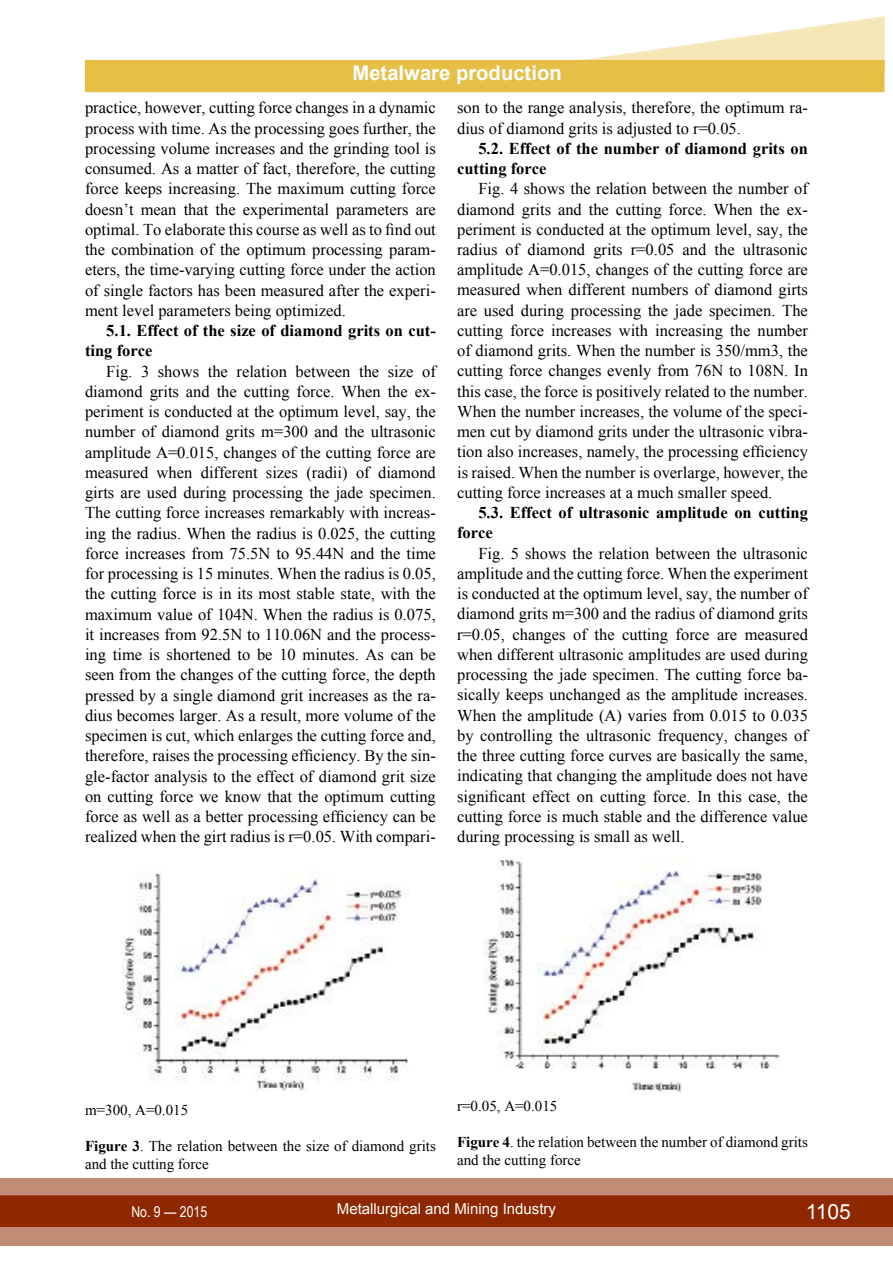
<style>
.page{position:relative;width:893px;height:1263px;background:#fff}
.page>*{position:absolute;margin:0;border:0;box-sizing:border-box;transform-origin:0 0}
.t1{font:21px "Arial";color:#fff}
.t2{font:700 20.25px "Arial";color:#fff}
.t3{font:16.5px/20.2px "Times New Roman";color:#000;text-align:justify}
.t4{font:700 16.5px/20.2px "Times New Roman";color:#000}
.t5{font:15px/18px "Times New Roman";color:#000}
.t6{font:15px "Arial";color:#fff}
.t7{font:15px "Arial Narrow";color:#fff}
.s1{font-weight:700}
</style>
<div class="page">
<div style="left:0;top:1178px;width:893px;height:68px;background:#c28b76"></div>
<div style="left:0;top:1195px;width:893px;height:32px;background:#8e2800;border:2px solid #8e2800"></div>
<svg style="left:85px;top:16px;width:800px;height:76px"></svg>
<img style="left:123px;top:872px;width:286px;height:218px">
<img style="left:484px;top:857px;width:296px;height:235px">
<p class="t2" style="left:352px;top:60px;width:211px">Metalware production</p>
<p class="t3" style="left:85px;top:98px;width:352px">practice, however, cutting force changes in a dynamic process with time. As the processing goes further, the processing volume increases and the grinding tool is consumed. As a matter of fact, therefore, the cutting force keeps increasing. The maximum cutting force doesn’t mean that the experimental parameters are optimal. To elaborate this course as well as to find out the combination of the optimum processing param&shy;eters, the time-varying cutting force under the action of single factors has been measured after the experi&shy;ment level parameters being optimized.</p>
<p class="t4" style="left:85px;top:320px;width:352px;text-indent:21px">5.1. Effect of the size of diamond grits on cut&shy;ting force</p>
<p class="t3" style="left:85px;top:361px;width:352px;text-indent:21px">Fig. 3 shows the relation between the size of diamond grits and the cutting force. When the ex&shy;periment is conducted at the optimum level, say, the number of diamond grits m=300 and the ultrasonic amplitude A=0.015, changes of the cutting force are measured when different sizes (radii) of diamond girts are used during processing the jade specimen.<br>The cutting force increases remarkably with increas&shy;ing the radius. When the radius is 0.025, the cutting force increases from 75.5N to 95.44N and the time for processing is 15 minutes. When the radius is 0.05, the cutting force is in its most stable state, with the maximum value of 104N. When the radius is 0.075, it increases from 92.5N to 110.06N and the process&shy;ing time is shortened to be 10 minutes. As can be seen from the changes of the cutting force, the depth pressed by a single diamond grit increases as the ra&shy;dius becomes larger. As a result, more volume of the specimen is cut, which enlarges the cutting force and, therefore, raises the processing efficiency. By the sin&shy;gle-factor analysis to the effect of diamond grit size on cutting force we know that the optimum cutting force as well as a better processing efficiency can be realized when the girt radius is r=0.05. With compari-</p>
<p class="t3" style="left:457px;top:97px;width:352px">son to the range analysis, therefore, the optimum ra&shy;dius of diamond grits is adjusted to r=0.05.</p>
<p class="t4" style="left:457px;top:138px;width:352px;text-indent:21px">5.2. Effect of the number of diamond grits on cutting force</p>
<p class="t3" style="left:457px;top:178px;width:352px;text-indent:21px">Fig. 4 shows the relation between the number of diamond grits and the cutting force. When the ex&shy;periment is conducted at the optimum level, say, the radius of diamond grits r=0.05 and the ultrasonic amplitude A=0.015, changes of the cutting force are measured when different numbers of diamond girts are used during processing the jade specimen. The cutting force increases with increasing the number of diamond grits. When the number is 350/mm3, the cutting force changes evenly from 76N to 108N. In this case, the force is positively related to the number.<br>When the number increases, the volume of the speci&shy;men cut by diamond grits under the ultrasonic vibra&shy;tion also increases, namely, the processing efficiency is raised. When the number is overlarge, however, the cutting force increases at a much smaller speed.</p>
<p class="t4" style="left:457px;top:502px;width:352px;text-indent:21px">5.3. Effect of ultrasonic amplitude on cutting force</p>
<p class="t3" style="left:457px;top:543px;width:352px;text-indent:21px">Fig. 5 shows the relation between the ultrasonic amplitude and the cutting force. When the experiment is conducted at the optimum level, say, the number of diamond grits m=300 and the radius of diamond grits r=0.05, changes of the cutting force are measured when different ultrasonic amplitudes are used during processing the jade specimen. The cutting force ba&shy;sically keeps unchanged as the amplitude increases.<br>When the amplitude (A) varies from 0.015 to 0.035 by controlling the ultrasonic frequency, changes of the three cutting force curves are basically the same, indicating that changing the amplitude does not have significant effect on cutting force. In this case, the cutting force is much stable and the difference value during processing is small as well.</p>
<p class="t5" style="left:85px;top:1101px;width:105px">m=300, A=0.015</p>
<p class="t5" style="left:85px;top:1137px;width:352px"><span class="s1">Figure 3</span>. The relation between the size of diamond grits and the cutting force</p>
<p class="t5" style="left:457px;top:1096px;width:102px">r=0.05, A=0.015</p>
<p class="t5" style="left:457px;top:1132px;width:352px"><span class="s1">Figure 4</span>. the relation between the number of diamond grits and the cutting force</p>
<p class="t7" style="left:131px;top:1200px;width:77px">No. 9 — 2015</p>
<p class="t6" style="left:337px;top:1199px;width:221px">Metallurgical and Mining Industry</p>
<p class="t1" style="left:806px;top:1197px;width:47px">1105</p>
</div>
